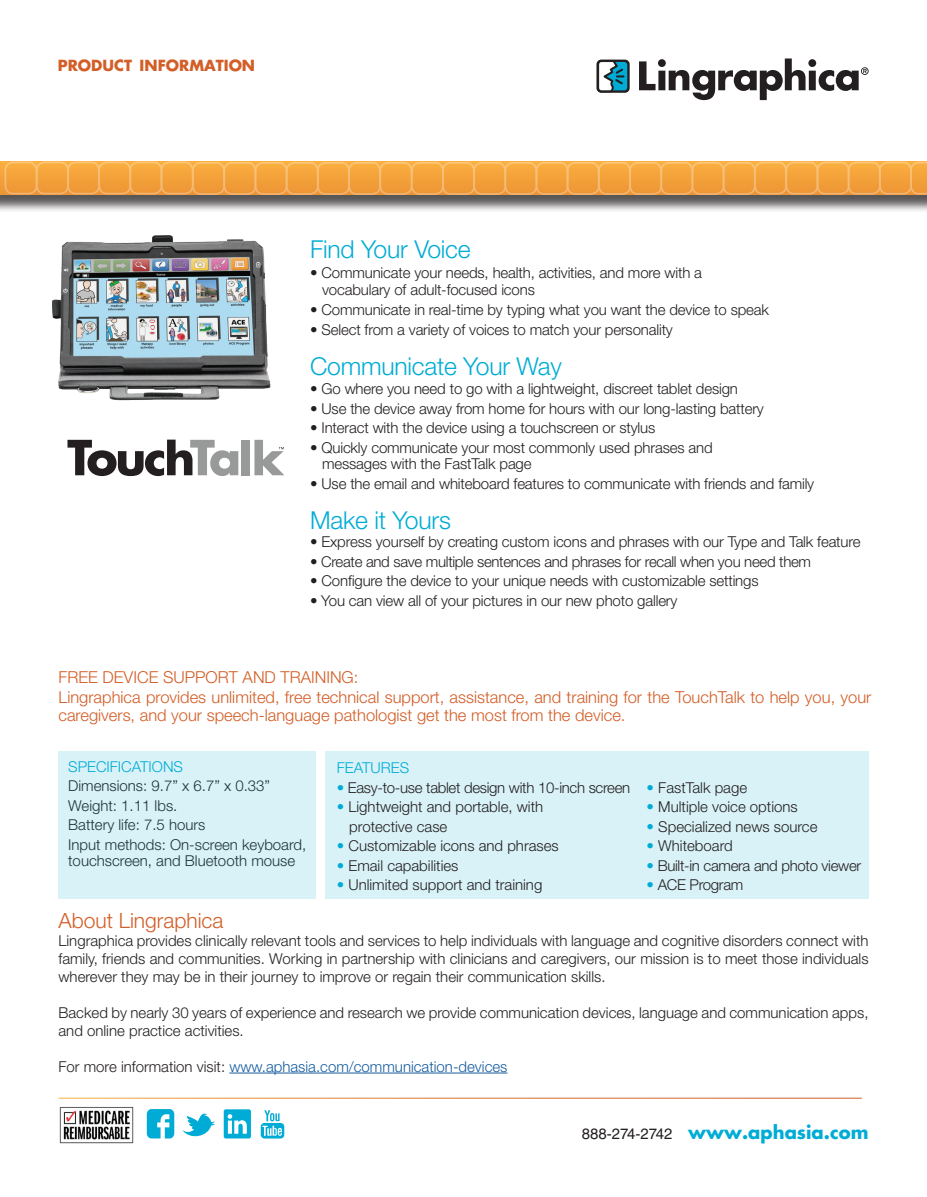
<style>
.page{position:relative;width:927px;height:1197px;background:#fff}
.page>*{position:absolute;margin:0;border:0;box-sizing:border-box;transform-origin:0 0}
.t1{font:300 24.75px "Helvetica Neue LT Std";letter-spacing:-.01em;color:#00acd5}
.t2{font:300 21px "Helvetica Neue LT Std";color:#d35e27}
.t3{font:700 18px "AG Futura";color:#00acd5}
.t4{font:300 16.5px/19.8px "Helvetica Neue LT Std";color:#d35e27}
.t5{font:300 15px/19.5px "Helvetica Neue LT Std";letter-spacing:-.01em;color:#231f20}
.t6{font:300 15px "Helvetica Neue LT Std";color:#175d9e}
.t7{font:300 15px "Helvetica Neue LT Std";color:#00acd5}
.t8{font:700 15px "AG Futura";color:#d35e27}
.s1{color:#00acd5}
.s2{color:#231f20}
.s3{font-family:"Helvetica LT Std";font-weight:400;font-size:15px;color:#231f20}
</style>
<div class="page">
<div style="left:325px;top:752px;width:543px;height:147px;background:#d9f2f8"></div>
<div style="left:0;top:164px;width:927px;height:49px;background:#231f20;opacity:.75"></div>
<div style="left:0;top:162px;width:927px;height:33px;background:#f3a13a"></div>
<div style="left:161px;top:162px;width:33px;height:32px;border:2px solid #fff;border-radius:8px"></div>
<div style="left:129px;top:162px;width:33px;height:32px;border:2px solid #fff;border-radius:8px"></div>
<div style="left:98px;top:162px;width:33px;height:32px;border:2px solid #fff;border-radius:8px"></div>
<div style="left:67px;top:162px;width:33px;height:32px;border:2px solid #fff;border-radius:8px"></div>
<div style="left:36px;top:162px;width:33px;height:32px;border:2px solid #fff;border-radius:8px"></div>
<div style="left:5px;top:162px;width:32px;height:32px;border:2px solid #fff;border-radius:8px"></div>
<div style="left:348px;top:162px;width:33px;height:33px;border:2px solid #fff;border-radius:8px"></div>
<div style="left:317px;top:162px;width:33px;height:33px;border:2px solid #fff;border-radius:8px"></div>
<div style="left:286px;top:162px;width:33px;height:33px;border:2px solid #fff;border-radius:8px"></div>
<div style="left:255px;top:162px;width:32px;height:33px;border:2px solid #fff;border-radius:8px"></div>
<div style="left:223px;top:162px;width:33px;height:33px;border:2px solid #fff;border-radius:8px"></div>
<div style="left:192px;top:162px;width:33px;height:33px;border:2px solid #fff;border-radius:8px"></div>
<div style="left:536px;top:162px;width:33px;height:33px;border:2px solid #fff;border-radius:8px"></div>
<div style="left:504px;top:162px;width:33px;height:33px;border:2px solid #fff;border-radius:8px"></div>
<div style="left:473px;top:162px;width:33px;height:33px;border:2px solid #fff;border-radius:8px"></div>
<div style="left:442px;top:162px;width:33px;height:33px;border:2px solid #fff;border-radius:8px"></div>
<div style="left:411px;top:162px;width:33px;height:33px;border:2px solid #fff;border-radius:8px"></div>
<div style="left:380px;top:162px;width:32px;height:33px;border:2px solid #fff;border-radius:8px"></div>
<div style="left:723px;top:162px;width:33px;height:33px;border:2px solid #fff;border-radius:8px"></div>
<div style="left:692px;top:162px;width:32px;height:33px;border:2px solid #fff;border-radius:8px"></div>
<div style="left:660px;top:162px;width:33px;height:33px;border:2px solid #fff;border-radius:8px"></div>
<div style="left:629px;top:162px;width:33px;height:33px;border:2px solid #fff;border-radius:8px"></div>
<div style="left:598px;top:162px;width:33px;height:33px;border:2px solid #fff;border-radius:8px"></div>
<div style="left:567px;top:162px;width:33px;height:33px;border:2px solid #fff;border-radius:8px"></div>
<svg style="left:910px;top:162px;width:17px;height:33px"></svg>
<div style="left:879px;top:162px;width:33px;height:33px;border:2px solid #fff;border-radius:8px"></div>
<div style="left:848px;top:162px;width:33px;height:33px;border:2px solid #fff;border-radius:8px"></div>
<div style="left:817px;top:162px;width:33px;height:33px;border:2px solid #fff;border-radius:8px"></div>
<div style="left:785px;top:162px;width:33px;height:33px;border:2px solid #fff;border-radius:8px"></div>
<div style="left:754px;top:162px;width:33px;height:33px;border:2px solid #fff;border-radius:8px"></div>
<img style="left:59px;top:1107px;width:75px;height:37px">
<hr style="left:229px;top:1073px;width:278px;height:1px;background:#175d9e">
<div style="left:242px;top:440px;width:8px;height:35px;background:#989999"></div>
<svg style="left:254px;top:440px;width:30px;height:35px"></svg>
<svg style="left:67px;top:440px;width:171px;height:36px"></svg>
<svg style="left:596px;top:60px;width:34px;height:33px"></svg>
<div style="left:599px;top:62px;width:28px;height:28px;background:#00acd5;border-radius:3px"></div>
<svg style="left:596px;top:59px;width:30px;height:34px"></svg>
<svg style="left:639px;top:58px;width:230px;height:42px"></svg>
<div style="left:58px;top:752px;width:258px;height:147px;background:#d9f2f8"></div>
<img style="left:29px;top:202px;width:260px;height:199px">
<svg style="left:147px;top:1109px;width:27px;height:29px"></svg>
<svg style="left:224px;top:1109px;width:27px;height:29px"></svg>
<svg style="left:261px;top:1110px;width:23px;height:29px"></svg>
<svg style="left:182px;top:1113px;width:33px;height:24px"></svg>
<p class="t8" style="left:58px;top:55px;width:199px">PRODUCT INFORMATION</p>
<h1 class="t1" style="left:310px;top:234px;width:162px">Find Your Voice</h1>
<p class="t5" style="left:322px;top:264px;width:381px;line-height:16.5px;text-indent:-12px">• Communicate your needs, health, activities, and more with a vocabulary of adult-focused icons</p>
<p class="t5" style="left:310px;top:299px;width:460px">• Communicate in real-time by typing what you want the device to speak</p>
<p class="t5" style="left:310px;top:319px;width:364px">• Select from a variety of voices to match your personality</p>
<h1 class="t1" style="left:310px;top:351px;width:253px">Communicate Your Way</h1>
<p class="t5" style="left:310px;top:379px;width:429px">• Go where you need to go with a lightweight, discreet tablet design</p>
<p class="t5" style="left:310px;top:398px;width:455px">• Use the device away from home for hours with our long-lasting battery</p>
<p class="t5" style="left:310px;top:418px;width:347px">• Interact with the device using a touchscreen or stylus</p>
<p class="t5" style="left:322px;top:439px;width:392px;line-height:16.5px;text-indent:-12px">• Quickly communicate your most commonly used phrases and messages with the FastTalk page</p>
<p class="t5" style="left:310px;top:473px;width:506px">• Use the email and whiteboard features to communicate with friends and family</p>
<h1 class="t1" style="left:310px;top:505px;width:142px">Make it Yours</h1>
<p class="t5" style="left:310px;top:532px;width:552px">• Express yourself by creating custom icons and phrases with our Type and Talk feature</p>
<p class="t5" style="left:310px;top:551px;width:502px">• Create and save multiple sentences and phrases for recall when you need them</p>
<p class="t5" style="left:310px;top:571px;width:450px">• Configure the device to your unique needs with customizable settings</p>
<p class="t5" style="left:310px;top:590px;width:369px">• You can view all of your pictures in our new photo gallery</p>
<p class="t4" style="left:58px;top:667px;width:814px">FREE DEVICE SUPPORT AND TRAINING:<br>Lingraphica provides unlimited, free technical support, assistance, and training for the TouchTalk to help you, your</p>
<p class="t4" style="left:58px;top:705px;width:568px">caregivers, and your speech-language pathologist get the most from the device.</p>
<p class="t7" style="left:68px;top:757px;width:116px">SPECIFICATIONS</p>
<p class="t5" style="left:68px;top:776px;width:240px">Dimensions: 9.7” x 6.7” x 0.33”<br>Weight: 1.11 lbs.<br>Battery life: 7.5 hours<br>Input methods: On-screen keyboard,</p>
<p class="t5" style="left:68px;top:851px;width:229px">touchscreen, and Bluetooth mouse</p>
<p class="t7" style="left:337px;top:759px;width:74px">FEATURES</p>
<p class="t5" style="left:337px;top:777px;width:295px"><span class="s1">•</span> Easy-to-use tablet design with 10-inch screen</p>
<p class="t5" style="left:349px;top:797px;width:195px;text-indent:-13px"><span class="s1">•</span> Lightweight and portable, with protective case</p>
<p class="t5" style="left:337px;top:836px;width:223px"><span class="s1">•</span> Customizable icons and phrases</p>
<p class="t5" style="left:337px;top:855px;width:123px"><span class="s1">•</span> Email capabilities</p>
<p class="t5" style="left:337px;top:875px;width:207px"><span class="s1">•</span> Unlimited support and training</p>
<p class="t5" style="left:647px;top:777px;width:102px"><span class="s1">•</span> FastTalk page</p>
<p class="t5" style="left:647px;top:797px;width:153px"><span class="s1">•</span> Multiple voice options</p>
<p class="t5" style="left:647px;top:816px;width:172px"><span class="s1">•</span> Specialized news source</p>
<p class="t5" style="left:647px;top:836px;width:88px"><span class="s1">•</span> Whiteboard</p>
<p class="t5" style="left:647px;top:855px;width:216px"><span class="s1">•</span> Built-in camera and photo viewer</p>
<p class="t5" style="left:647px;top:875px;width:98px"><span class="s1">•</span> ACE Program</p>
<h2 class="t2" style="left:58px;top:907px;width:166px">About Lingraphica</h2>
<p class="t5" style="left:58px;top:931px;width:812px;line-height:18px;text-align:justify">Lingraphica provides clinically relevant tools and services to help individuals with language and cognitive disorders connect with family, friends and communities. Working in partnership with clinicians and caregivers, our mission is to meet those individuals wherever they may be in their journey to improve or regain their communication skills.</p>
<p class="t5" style="left:58px;top:1003px;width:812px;line-height:18px">Backed by nearly 30 years of experience and research we provide communication devices, language and communication apps, and online practice activities.</p>
<p class="t6" style="left:58px;top:1057px;width:450px"><span class="s2">For more information visit:</span> www.aphasia.com/communication-devices</p>
<p class="t3" style="left:582px;top:1120px;width:288px"><span class="s3">888-274-2742</span> www.aphasia.com</p>
</div>
